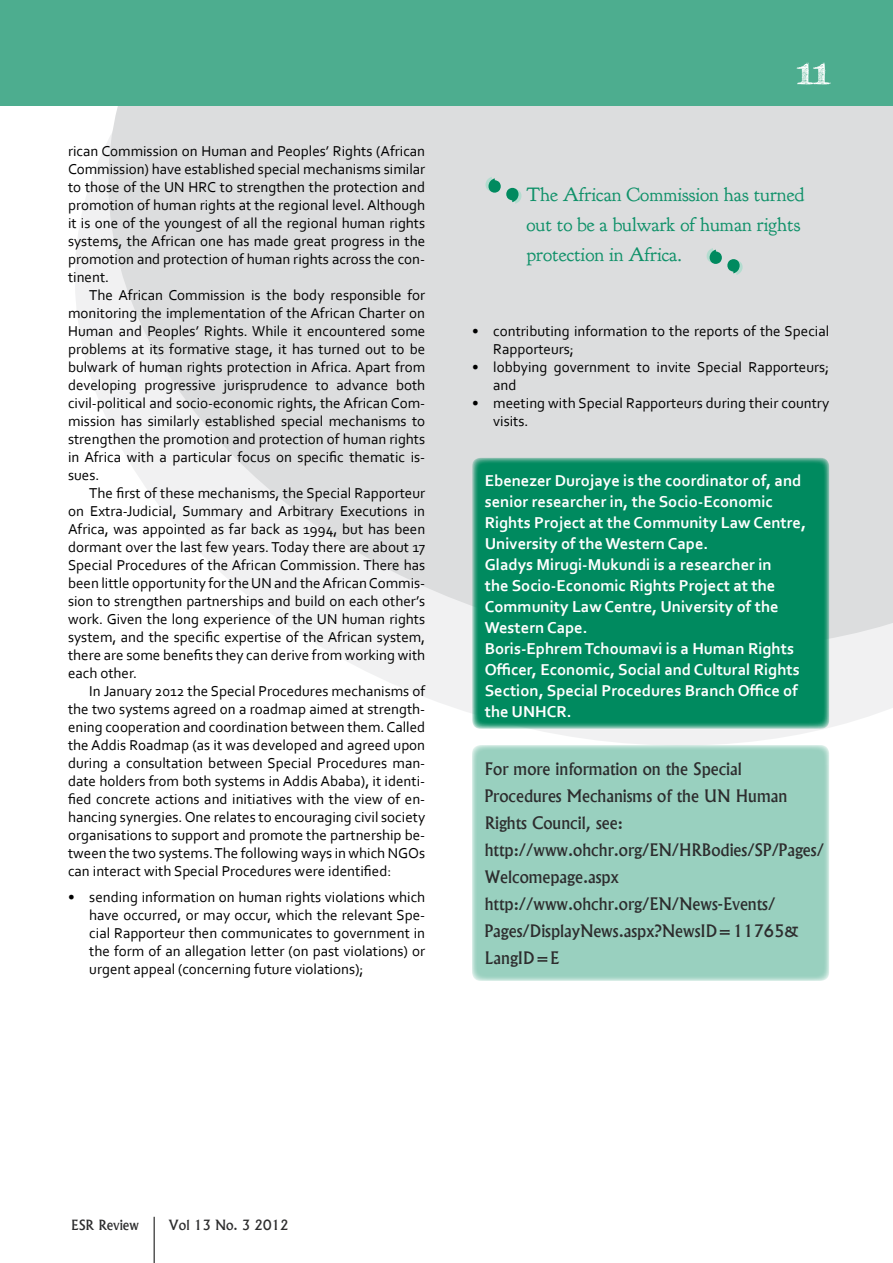
<style>
.page{position:relative;width:893px;height:1263px;background:#fff}
.page>*{position:absolute;margin:0;border:0;box-sizing:border-box;transform-origin:0 0}
.t1{font:54px "Bauhaus 93";color:#b3dccf}
.t2{font:54px "Bauhaus 93";color:#008a5f}
.t3{font:51px "karabin E.";color:#fff}
.t4{font:19.5px/30px "Goudy Bookletter 1911";color:#0f9169}
.t5{font:700 16.5px/21px "Corbel";color:#fff}
.t6{font:500 16.5px/27px "Albertus";color:#2d2d2e}
.t7{font:15px/18px "Corbel";color:#000;text-align:justify}
.t8{font:500 13.5px "Albertus";color:#2d2d2e}
</style>
<div class="page">
<svg style="left:29px;top:105px;width:864px;height:646px"></svg>
<svg style="left:63px;top:105px;width:830px;height:595px;fill:#dcddde"></svg>
<hr style="left:154px;top:1217px;width:1px;height:46px;background:#000">
<div style="left:0;top:0;width:893px;height:105px;background:#4dad8f"></div>
<div style="left:472px;top:745px;width:357px;height:236px;background:#99d0bf;border-radius:9px"></div>
<div style="left:472px;top:458px;width:357px;height:271px;background:#008a5f;border-radius:9px"></div>
<p class="t7" style="left:68px;top:141px;width:359px">rican Commission on Human and Peoples’ Rights (African Commission) have established special mechanisms similar to those of the UN HRC to strengthen the protection and promotion of human rights at the regional level. Although it is one of the youngest of all the regional human rights systems, the African one has made great progress in the promotion and protection of human rights across the con&shy;tinent.</p>
<p class="t7" style="left:68px;top:285px;width:359px;text-indent:21px">The African Commission is the body responsible for monitoring the implementation of the African Charter on Human and Peoples’ Rights. While it encountered some problems at its formative stage, it has turned out to be bulwark of human rights protection in Africa. Apart from developing progressive jurisprudence to advance both civil-political and socio-economic rights, the African Com&shy;mission has similarly established special mechanisms to strengthen the promotion and protection of human rights in Africa with a particular focus on specific thematic is&shy;sues.</p>
<p class="t7" style="left:68px;top:483px;width:359px;text-indent:21px">The first of these mechanisms, the Special Rapporteur on Extra-Judicial, Summary and Arbitrary Executions in Africa, was appointed as far back as 1994, but has been dormant over the last few years. Today there are about 17<br>Special Procedures of the African Commission. There has been little opportunity for the UN and the African Commis&shy;sion to strengthen partnerships and build on each other’s work. Given the long experience of the UN human rights system, and the specific expertise of the African system, there are some benefits they can derive from working with each other.</p>
<p class="t7" style="left:68px;top:681px;width:359px;text-indent:21px">In January 2012 the Special Procedures mechanisms of the two systems agreed on a roadmap aimed at strength&shy;ening cooperation and coordination between them. Called the Addis Roadmap (as it was developed and agreed upon during a consultation between Special Procedures man&shy;date holders from both systems in Addis Ababa), it identi&shy;fied concrete actions and initiatives with the view of en&shy;hancing synergies. One relates to encouraging civil society organisations to support and promote the partnership be&shy;tween the two systems. The following ways in which NGOs can interact with Special Procedures were identified:</p>
<p class="t7" style="left:89px;top:888px;width:337px;text-indent:-21px">• sending information on human rights violations which have occurred, or may occur, which the relevant Spe&shy;cial Rapporteur then communicates to government in the form of an allegation letter (on past violations) or urgent appeal (concerning future violations);</p>
<h2 class="t3" style="left:796px;top:43px;width:34px">11</h2>
<h1 class="t1" style="left:482px;top:165px;width:22px">‘</h1>
<h1 class="t2" style="left:522px;top:214px;width:22px;rotate:-180deg">‘</h1>
<h3 class="t4" style="left:526px;top:180px;width:279px">The African Commission has turned out to be a bulwark of human rights protection in Africa.</h3>
<h1 class="t1" style="left:703px;top:236px;width:22px">‘</h1>
<h1 class="t2" style="left:744px;top:285px;width:22px;rotate:-180deg">‘</h1>
<p class="t7" style="left:493px;top:321px;width:337px;text-indent:-21px">• contributing information to the reports of the Special<br>Rapporteurs;</p>
<p class="t7" style="left:493px;top:357px;width:337px;text-indent:-21px">• lobbying government to invite Special Rapporteurs; and</p>
<p class="t7" style="left:493px;top:393px;width:337px;text-indent:-21px">• meeting with Special Rapporteurs during their country visits.</p>
<p class="t5" style="left:485px;top:469px;width:323px">Ebenezer Durojaye is the coordinator of, and senior researcher in, the Socio-Economic Rights Project at the Community Law Centre, University of the Western Cape.<br>Gladys Mirugi-Mukundi is a researcher in<br>the Socio-Economic Rights Project at the Community Law Centre, University of the Western Cape.<br>Boris-Ephrem Tchoumavi is a Human Rights Officer, Economic, Social and Cultural Rights Section, Special Procedures Branch Office of the UNHCR.</p>
<p class="t6" style="left:485px;top:755px;width:341px">For more information on the Special<br>Procedures Mechanisms of the UN Human<br>Rights Council, see: http://www.ohchr.org/EN/HRBodies/SP/Pages/<br>Welcomepage.aspx http://www.ohchr.org/EN/News-Events/<br>Pages/DisplayNews.aspx?NewsID=11765&amp;<br>LangID=E</p>
<p class="t8" style="left:71px;top:1216px;width:69px">ESR Review</p>
<p class="t8" style="left:168px;top:1216px;width:121px">Vol 13 No. 3 2012</p>
</div>
